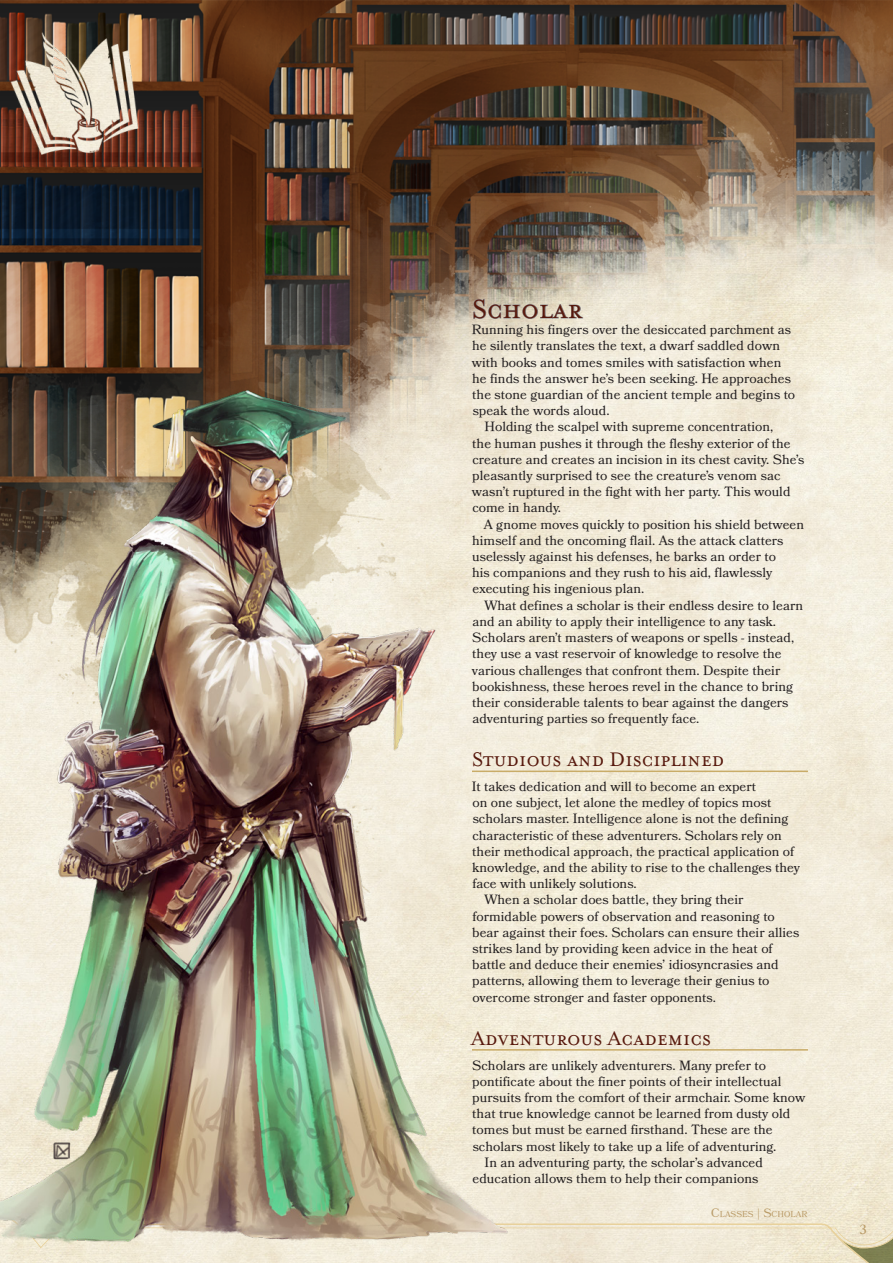
<style>
.page{position:relative;width:893px;height:1263px;background:#fff}
.page>*{position:absolute;margin:0;border:0;box-sizing:border-box;transform-origin:0 0}
.t1{font:500 30px "Mr Eaves SC Remake";color:#57180c}
.t2{font:500 22.5px "Mr Eaves SC Remake";color:#57180c}
.t3{font:13.5px "Bookinsanity Remake";color:#231f20}
.t4{font:13.5px "Bookinsanity Remake";color:#b99a66}
.t5{font:8.4px "Bookinsanity Remake";color:#b99a66}
.s1{font-size:12px}
</style>
<div class="page">
<img style="left:0;top:0;width:892px;height:1263px">
<img style="left:0;top:349px;width:586px;height:914px">
<hr style="left:472px;top:770px;width:336px;height:2px;background:#c9ac68">
<hr style="left:472px;top:1049px;width:336px;height:1px;background:#c9ac68">
<svg style="left:473px;top:299px;width:110px;height:20px;background:#c7c1b1"></svg>
<h1 class="t1" style="left:472px;top:293px;width:112px">Scholar</h1>
<p class="t3" style="left:472px;top:322px;width:321px">Running his fingers over the desiccated parchment as</p>
<p class="t3" style="left:472px;top:338px;width:309px">he silently translates the text, a dwarf saddled down</p>
<p class="t3" style="left:472px;top:354px;width:311px">with books and tomes smiles with satisfaction when</p>
<p class="t3" style="left:472px;top:371px;width:320px">he finds the answer he’s been seeking. He approaches</p>
<p class="t3" style="left:472px;top:387px;width:324px">the stone guardian of the ancient temple and begins to</p>
<p class="t3" style="left:473px;top:403px;width:138px">speak the words aloud.</p>
<p class="t3" style="left:485px;top:419px;width:290px">Holding the scalpel with supreme concentration,</p>
<p class="t3" style="left:472px;top:435px;width:320px">the human pushes it through the fleshy exterior of the</p>
<p class="t3" style="left:472px;top:452px;width:333px">creature and creates an incision in its chest cavity. She’s</p>
<p class="t3" style="left:472px;top:468px;width:310px">pleasantly surprised to see the creature’s venom sac</p>
<p class="t3" style="left:472px;top:484px;width:320px">wasn’t ruptured in the fight with her party. This would</p>
<p class="t3" style="left:472px;top:500px;width:90px">come in handy.</p>
<p class="t3" style="left:484px;top:516px;width:322px">A gnome moves quickly to position his shield between</p>
<p class="t3" style="left:472px;top:533px;width:313px">himself and the oncoming flail. As the attack clatters</p>
<p class="t3" style="left:472px;top:549px;width:305px">uselessly against his defenses, he barks an order to</p>
<p class="t3" style="left:472px;top:565px;width:302px">his companions and they rush to his aid, flawlessly</p>
<p class="t3" style="left:472px;top:581px;width:173px">executing his ingenious plan.</p>
<p class="t3" style="left:484px;top:597px;width:320px">What defines a scholar is their endless desire to learn</p>
<p class="t3" style="left:472px;top:614px;width:305px">and an ability to apply their intelligence to any task.</p>
<p class="t3" style="left:472px;top:630px;width:324px">Scholars aren’t masters of weapons or spells - instead,</p>
<p class="t3" style="left:472px;top:646px;width:311px">they use a vast reservoir of knowledge to resolve the</p>
<p class="t3" style="left:472px;top:662px;width:310px">various challenges that confront them. Despite their</p>
<p class="t3" style="left:472px;top:678px;width:322px">bookishness, these heroes revel in the chance to bring</p>
<p class="t3" style="left:472px;top:695px;width:318px">their considerable talents to bear against the dangers</p>
<p class="t3" style="left:472px;top:711px;width:229px">adventuring parties so frequently face.</p>
<h2 class="t2" style="left:472px;top:748px;width:254px">Studious and Disciplined</h2>
<p class="t3" style="left:472px;top:779px;width:286px">It takes dedication and will to become an expert</p>
<p class="t3" style="left:472px;top:795px;width:300px">on one subject, let alone the medley of topics most</p>
<p class="t3" style="left:473px;top:811px;width:317px">scholars master. Intelligence alone is not the defining</p>
<p class="t3" style="left:472px;top:827px;width:311px">characteristic of these adventurers. Scholars rely on</p>
<p class="t3" style="left:472px;top:843px;width:323px">their methodical approach, the practical application of</p>
<p class="t3" style="left:472px;top:860px;width:329px">knowledge, and the ability to rise to the challenges they</p>
<p class="t3" style="left:472px;top:876px;width:166px">face with unlikely solutions.</p>
<p class="t3" style="left:484px;top:892px;width:261px">When a scholar does battle, they bring their</p>
<p class="t3" style="left:472px;top:908px;width:304px">formidable powers of observation and reasoning to</p>
<p class="t3" style="left:472px;top:924px;width:329px">bear against their foes. Scholars can ensure their allies</p>
<p class="t3" style="left:473px;top:941px;width:302px">strikes land by providing keen advice in the heat of</p>
<p class="t3" style="left:472px;top:957px;width:308px">battle and deduce their enemies’ idiosyncrasies and</p>
<p class="t3" style="left:472px;top:973px;width:299px">patterns, allowing them to leverage their genius to</p>
<p class="t3" style="left:472px;top:989px;width:245px">overcome stronger and faster opponents.</p>
<h2 class="t2" style="left:471px;top:1026px;width:241px">Adventurous Academics</h2>
<p class="t3" style="left:472px;top:1057px;width:295px">Scholars are unlikely adventurers. Many prefer to</p>
<p class="t3" style="left:472px;top:1073px;width:311px">pontificate about the finer points of their intellectual</p>
<p class="t3" style="left:472px;top:1090px;width:335px">pursuits from the comfort of their armchair. Some know</p>
<p class="t3" style="left:472px;top:1106px;width:320px">that true knowledge cannot be learned from dusty old</p>
<p class="t3" style="left:472px;top:1122px;width:302px">tomes but must be earned firsthand. These are the</p>
<p class="t3" style="left:473px;top:1138px;width:305px">scholars most likely to take up a life of adventuring.</p>
<p class="t3" style="left:485px;top:1154px;width:280px">In an adventuring party, the scholar’s advanced</p>
<p class="t3" style="left:472px;top:1171px;width:287px">education allows them to help their companions</p>
<p class="t5" style="left:711px;top:1209px;width:98px"><span class="s1">C</span>LASSES <span class="s1">| S</span>CHOLAR</p>
<p class="t4" style="left:859px;top:1221px;width:9px">3</p>
</div>
